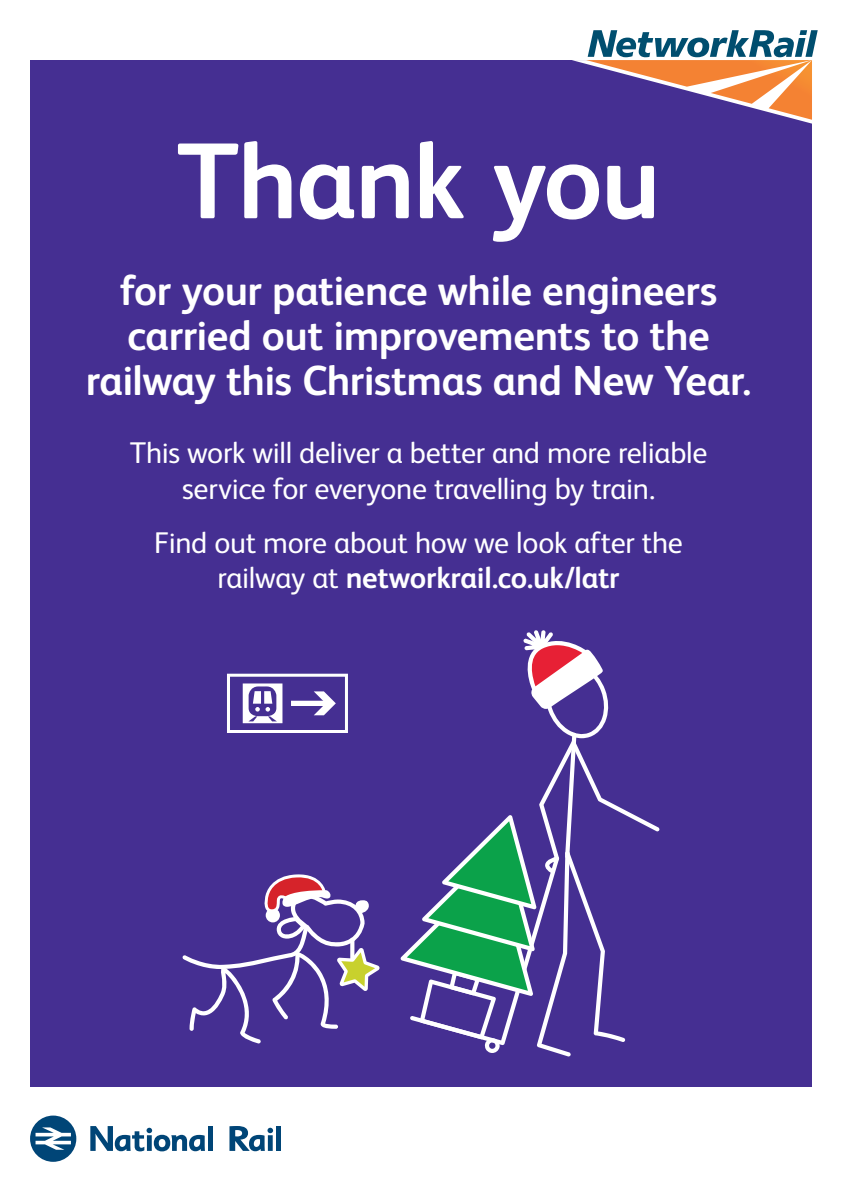
<style>
.page{position:relative;width:842px;height:1192px;background:#fff}
.page>*{position:absolute;margin:0;border:0;box-sizing:border-box;transform-origin:0 0}
.t1{font:700 108px "Network Rail Sans";letter-spacing:-.02em;color:#fff}
.t2{font:700 42px/45px "Network Rail Sans";letter-spacing:-.015em;color:#fff;text-align:center}
.t3{font:30px/35.5px "Network Rail Sans";letter-spacing:-.01em;color:#fff;text-align:center}
.s1{font-weight:700}
</style>
<div class="page">
<div style="left:30px;top:60px;width:782px;height:1027px;background:#452f92"></div>
<svg style="left:572px;top:30px;width:246px;height:94px"></svg>
<svg style="left:30px;top:1116px;width:46px;height:46px"></svg>
<svg style="left:90px;top:1126px;width:115px;height:25px"></svg>
<div style="left:208px;top:1126px;width:5px;height:25px;background:#004577"></div>
<svg style="left:229px;top:1126px;width:44px;height:25px"></svg>
<div style="left:276px;top:1126px;width:5px;height:25px;background:#004577"></div>
<svg style="left:400px;top:630px;width:260px;height:426px"></svg>
<svg style="left:182px;top:874px;width:198px;height:169px"></svg>
<div style="left:227px;top:674px;width:121px;height:59px;border:3px solid #fff"></div>
<svg style="left:314px;top:691px;width:22px;height:24px"></svg>
<div style="left:291px;top:701px;width:35px;height:5px;background:#fff"></div>
<svg style="left:243px;top:683px;width:39px;height:40px"></svg>
<h1 class="t1" style="left:177px;top:108px;width:486px">Thank you</h1>
<h2 class="t2" style="left:86px;top:267px;width:667px">for your patience while engineers carried out improvements to the railway this Christmas and New Year.</h2>
<p class="t3" style="left:130px;top:434px;width:579px">This work will deliver a better and more reliable service for everyone travelling by train.</p>
<p class="t3" style="left:154px;top:523px;width:530px">Find out more about how we look after the railway at <span class="s1">networkrail.co.uk/latr</span></p>
</div>
